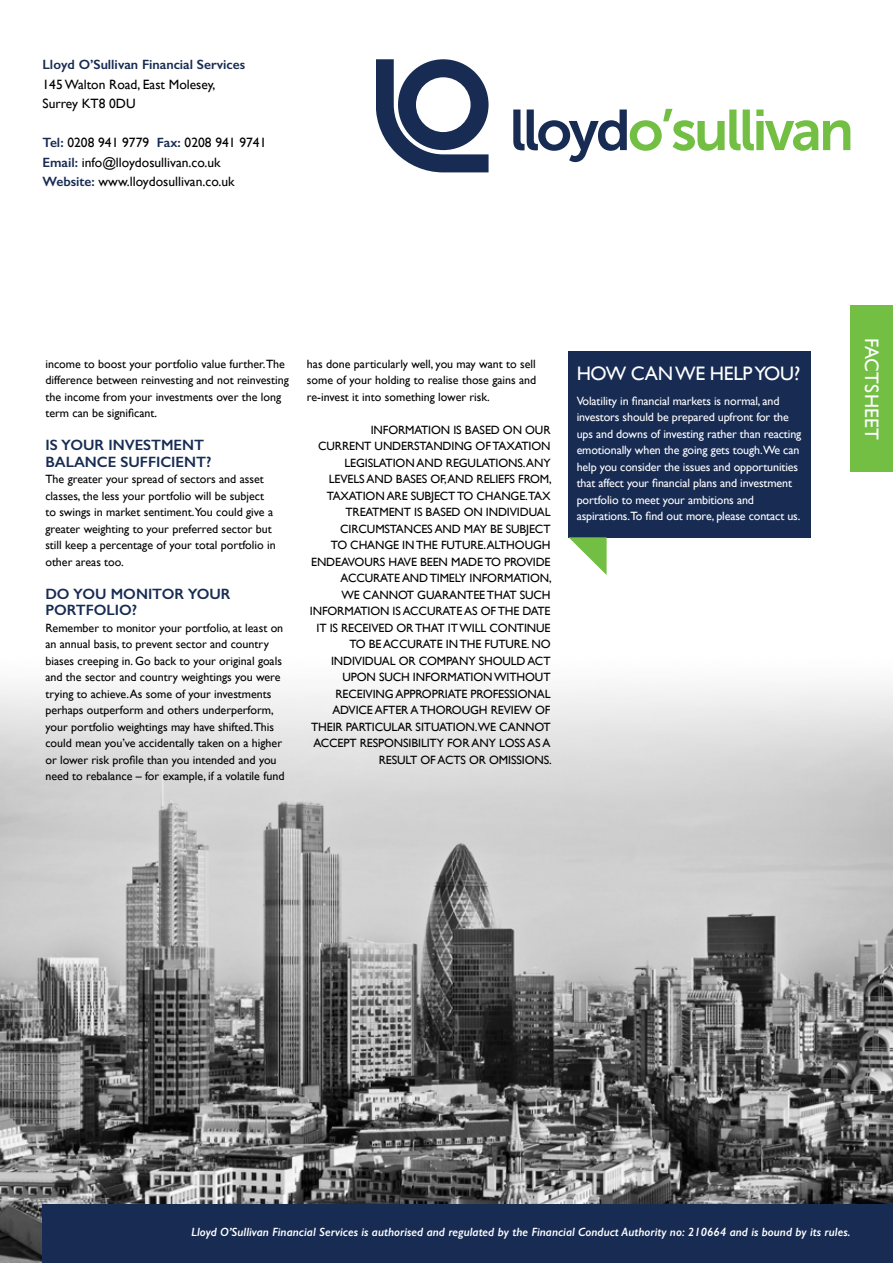
<style>
.page{position:relative;width:893px;height:1263px;background:#fff}
.page>*{position:absolute;margin:0;border:0;box-sizing:border-box;transform-origin:0 0}
.t1{font:19.5px "Gill Sans";letter-spacing:-.02em;color:#fff}
.t2{font:19.5px "Gill Sans";letter-spacing:.01em;color:#fff}
.t3{font:600 15px/16.5px "Gill Sans";color:#172b53}
.t4{font:13.5px/19.5px "Gill Sans";color:#000}
.t5{font:600 13.5px "Gill Sans";color:#172b53}
.t6{font:12px/16.5px "Gill Sans";letter-spacing:-.01em;color:#000}
.t7{font:12px/16.5px "Gill Sans";letter-spacing:-.01em;color:#fff}
.t8{font:italic 600 12px "Gill Sans";color:#fff}
.s1{font-weight:600;color:#172b53}
</style>
<div class="page">
<img style="left:0;top:685px;width:893px;height:578px">
<div style="left:569px;top:351px;width:242px;height:187px;background:#172b53"></div>
<svg style="left:569px;top:537px;width:38px;height:38px"></svg>
<div style="left:850px;top:306px;width:43px;height:166px;background:#72bf44"></div>
<div style="left:43px;top:1204px;width:850px;height:59px;background:#172b53"></div>
<svg style="left:513px;top:109px;width:337px;height:53px"></svg>
<svg style="left:376px;top:60px;width:113px;height:112px"></svg>
<p class="t5" style="left:43px;top:57px;width:204px">Lloyd O’Sullivan Financial Services</p>
<p class="t4" style="left:43px;top:74px;width:174px">145 Walton Road, East Molesey,<br>Surrey KT8 0DU</p>
<p class="t4" style="left:43px;top:133px;width:225px"><span class="s1">Tel:</span> 0208 941 9779 <span class="s1">Fax:</span> 0208 941 9741<br><span class="s1">Email:</span> info@lloydosullivan.co.uk<br><span class="s1">Website:</span> www.lloydosullivan.co.uk</p>
<p class="t6" style="left:45px;top:355px;width:245px">income to boost your portfolio value further.The difference between reinvesting and not reinvesting the income from your investments over the long term can be significant.</p>
<p class="t3" style="left:45px;top:437px;width:168px">IS YOUR INVESTMENT<br>BALANCE SUFFICIENT?</p>
<p class="t6" style="left:45px;top:471px;width:232px">The greater your spread of sectors and asset classes, the less your portfolio will be subject to swings in market sentiment.You could give a greater weighting to your preferred sector but still keep a percentage of your total portfolio in other areas too.</p>
<p class="t3" style="left:45px;top:585px;width:187px">DO YOU MONITOR YOUR<br>PORTFOLIO?</p>
<p class="t6" style="left:45px;top:619px;width:241px">Remember to monitor your portfolio, at least on an annual basis, to prevent sector and country biases creeping in. Go back to your original goals and the sector and country weightings you were trying to achieve. As some of your investments perhaps outperform and others underperform, your portfolio weightings may have shifted.This could mean you’ve accidentally taken on a higher or lower risk profile than you intended and you need to rebalance – for example, if a volatile fund</p>
<p class="t6" style="left:307px;top:355px;width:231px;text-align:justify">has done particularly well, you may want to sell some of your holding to realise those gains and re-invest it into something lower risk.</p>
<p class="t6" style="left:310px;top:421px;width:243px;text-align:right">INFORMATION IS BASED ON OUR<br>CURRENT UNDERSTANDING OF TAXATION LEGISLATION AND REGULATIONS.ANY LEVELS AND BASES OF,AND RELIEFS FROM, TAXATION ARE SUBJECT TO CHANGE.TAX TREATMENT IS BASED ON INDIVIDUAL CIRCUMSTANCES AND MAY BE SUBJECT<br>TO CHANGE IN THE FUTURE.ALTHOUGH ENDEAVOURS HAVE BEEN MADE TO PROVIDE ACCURATE AND TIMELY INFORMATION,<br>WE CANNOT GUARANTEE THAT SUCH INFORMATION IS ACCURATE AS OF THE DATE IT IS RECEIVED OR THAT IT WILL CONTINUE TO BE ACCURATE IN THE FUTURE. NO INDIVIDUAL OR COMPANY SHOULD ACT UPON SUCH INFORMATION WITHOUT RECEIVING APPROPRIATE PROFESSIONAL ADVICE AFTER A THOROUGH REVIEW OF THEIR PARTICULAR SITUATION.WE CANNOT ACCEPT RESPONSIBILITY FOR ANY LOSS AS A RESULT OF ACTS OR OMISSIONS.</p>
<h1 class="t1" style="left:577px;top:362px;width:225px">HOW CAN WE HELP YOU?</h1>
<p class="t7" style="left:577px;top:392px;width:226px">Volatility in financial markets is normal, and investors should be prepared upfront for the ups and downs of investing rather than reacting emotionally when the going gets tough.We can help you consider the issues and opportunities that affect your financial plans and investment portfolio to meet your ambitions and aspirations.To find out more, please contact us.</p>
<h1 class="t2" style="left:883px;top:338px;width:104px;rotate:90deg">FACTSHEET</h1>
<p class="t8" style="left:191px;top:1224px;width:661px">Lloyd O’Sullivan Financial Services is authorised and regulated by the Financial Conduct Authority no: 210664 and is bound by its rules.</p>
</div>
